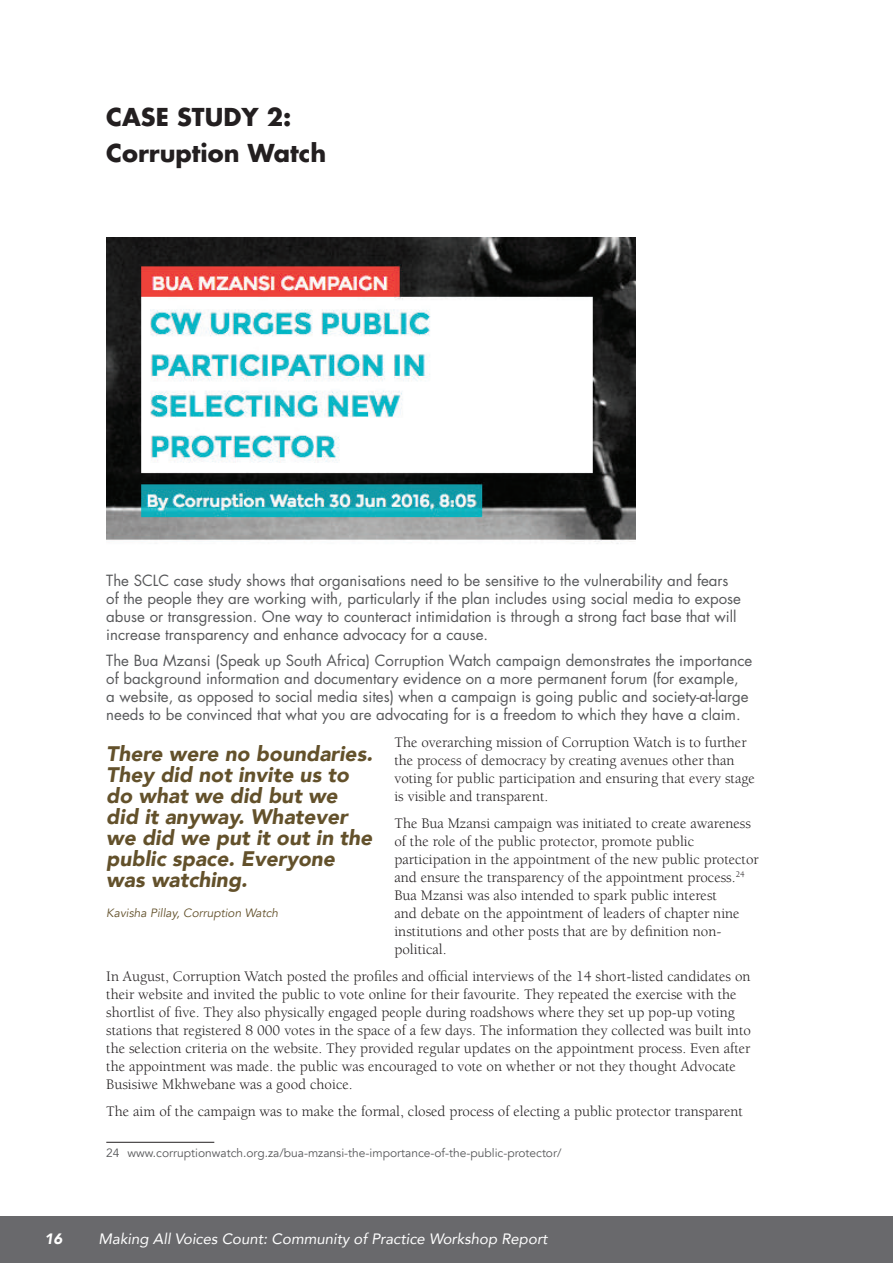
<style>
.page{position:relative;width:893px;height:1263px;background:#fff}
.page>*{position:absolute;margin:0;border:0;box-sizing:border-box;transform-origin:0 0}
.t1{font:700 24px/36px "Futura";color:#231f20}
.t2{font:italic 900 21px/21px "Avenir";color:#63512b}
.t3{font:15px/18px "Berkeley";color:#231f20}
.t4{font:15px/18px "Futura";color:#57585a}
.t5{font:italic 15px "Avenir";color:#fff}
.t6{font:italic 900 15px "Avenir";color:#fff}
.t7{font:12px "Avenir";color:#57585a}
.t8{font:italic 12px "Avenir";color:#63512b}
</style>
<div class="page">
<div style="left:0;top:1217px;width:893px;height:46px;background:#69696c"></div>
<hr style="left:106px;top:1142px;width:108px;height:1px;background:#231f20">
<img style="left:106px;top:237px;width:530px;height:307px">
<h1 class="t1" style="left:106px;top:98px;width:221px">CASE STUDY 2:<br>Corruption Watch</h1>
<p class="t4" style="left:106px;top:571px;width:636px">The SCLC case study shows that organisations need to be sensitive to the vulnerability and fears of the people they are working with, particularly if the plan includes using social media to expose abuse or transgression. One way to counteract intimidation is through a strong fact base that will increase transparency and enhance advocacy for a cause.</p>
<p class="t4" style="left:106px;top:652px;width:647px">The Bua Mzansi (Speak up South Africa) Corruption Watch campaign demonstrates the importance of background information and documentary evidence on a more permanent forum (for example,<br>a website, as opposed to social media sites) when a campaign is going public and society-at-large needs to be convinced that what you are advocating for is a freedom to which they have a claim.</p>
<p class="t3" style="left:394px;top:734px;width:362px">The overarching mission of Corruption Watch is to further the process of democracy by creating avenues other than voting for public participation and ensuring that every stage is visible and transparent.</p>
<p class="t3" style="left:394px;top:815px;width:366px">The Bua Mzansi campaign was initiated to create awareness of the role of the public protector, promote public participation in the appointment of the new public protector and ensure the transparency of the appointment process.<sup>24<br></sup>Bua Mzansi was also intended to spark public interest<br>and debate on the appointment of leaders of chapter nine institutions and other posts that are by definition non&shy;political.</p>
<p class="t3" style="left:106px;top:968px;width:646px">In August, Corruption Watch posted the profiles and official interviews of the 14 short-listed candidates on their website and invited the public to vote online for their favourite. They repeated the exercise with the shortlist of five. They also physically engaged people during roadshows where they set up pop-up voting stations that registered 8 000 votes in the space of a few days. The information they collected was built into the selection criteria on the website. They provided regular updates on the appointment process. Even after the appointment was made. the public was encouraged to vote on whether or not they thought Advocate Busisiwe Mkhwebane was a good choice.</p>
<p class="t3" style="left:106px;top:1103px;width:638px">The aim of the campaign was to make the formal, closed process of electing a public protector transparent</p>
<p class="t7" style="left:106px;top:1145px;width:457px">24 www.corruptionwatch.org.za/bua-mzansi-the-importance-of-the-public-protector/</p>
<h2 class="t2" style="left:106px;top:743px;width:268px">There were no boundaries.<br>They did not invite us to do what we did but we did it anyway. Whatever we did we put it out in the public space. Everyone was watching.</h2>
<p class="t8" style="left:106px;top:906px;width:173px">Kavisha Pillay, Corruption Watch</p>
<p class="t6" style="left:45px;top:1226px;width:19px">16</p>
<p class="t5" style="left:99px;top:1229px;width:450px">Making All Voices Count: Community of Practice Workshop Report</p>
</div>
